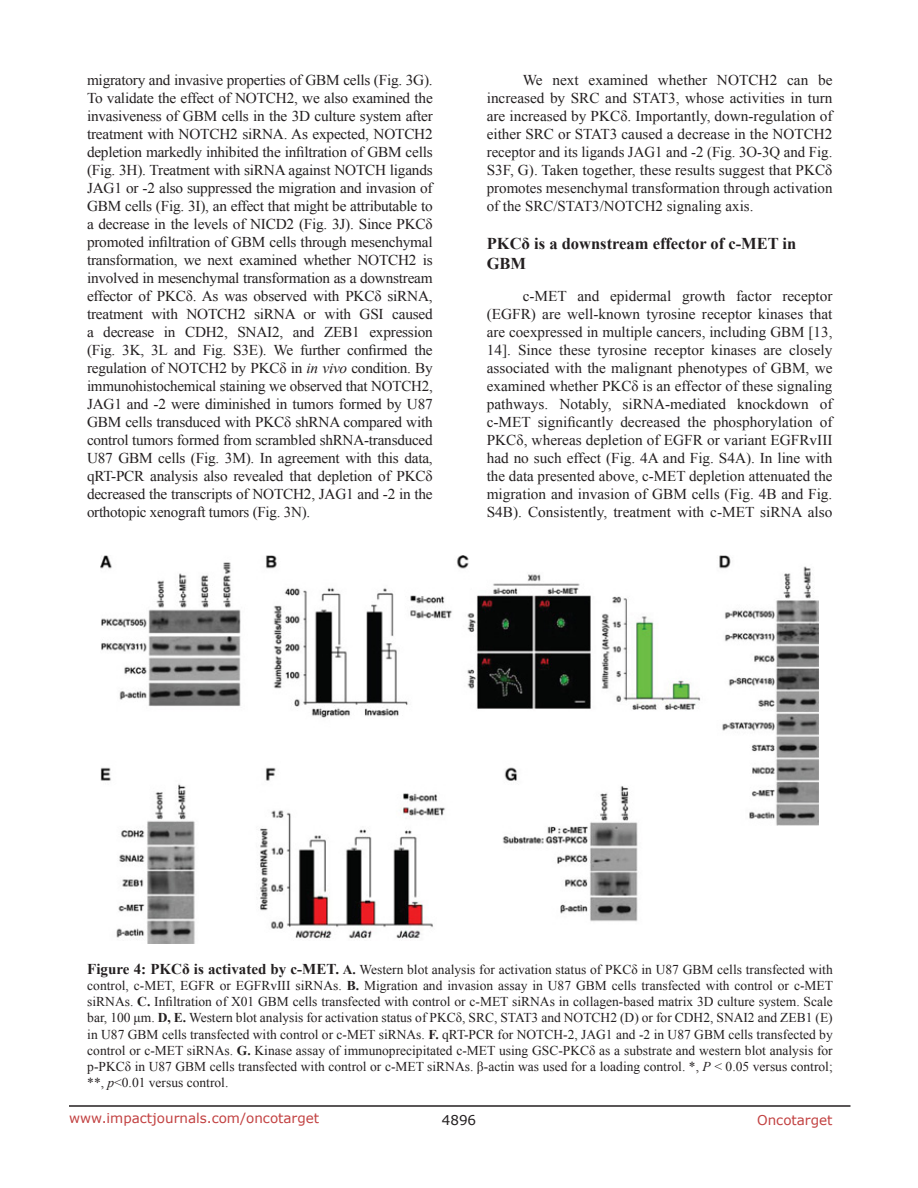
<style>
.page{position:relative;width:918px;height:1188px;background:#fff}
.page>*{position:absolute;margin:0;border:0;box-sizing:border-box;transform-origin:0 0}
.SubHeading{font:700 16.5px/19.8px "Times New Roman";color:#231f20}
.BodyText{font:15px/18px "Times New Roman";color:#231f20;text-align:justify}
.figuretext{font:13.5px/16.2px "Times New Roman";color:#231f20;text-align:justify}
.t1{font:13.5px "Verdana";color:#c24141}
.t2{font:13.5px "Verdana";color:#231f20}
.s1{font-style:italic}
.s2{font-weight:700;font-size:15px}
.s3{font-weight:700}
</style>
<div class="page">
<hr style="left:69px;top:1105px;width:781px;height:2px;background:#231f20">
<img style="left:101px;top:555px;width:718px;height:388px">
<p class="BodyText" style="left:87px;top:71px;width:347px">migratory and invasive properties of GBM cells (Fig. 3G).<br>To validate the effect of NOTCH2, we also examined the invasiveness of GBM cells in the 3D culture system after treatment with NOTCH2 siRNA. As expected, NOTCH2 depletion markedly inhibited the infiltration of GBM cells (Fig. 3H). Treatment with siRNA against NOTCH ligands JAG1 or -2 also suppressed the migration and invasion of GBM cells (Fig. 3I), an effect that might be attributable to a decrease in the levels of NICD2 (Fig. 3J). Since PKCδ promoted infiltration of GBM cells through mesenchymal transformation, we next examined whether NOTCH2 is involved in mesenchymal transformation as a downstream effector of PKCδ. As was observed with PKCδ siRNA, treatment with NOTCH2 siRNA or with GSI caused a decrease in CDH2, SNAI2, and ZEB1 expression (Fig. 3K, 3L and Fig. S3E). We further confirmed the regulation of NOTCH2 by PKCδ in <span class="s1">in vivo</span> condition. By immunohistochemical staining we observed that NOTCH2, JAG1 and -2 were diminished in tumors formed by U87<br>GBM cells transduced with PKCδ shRNA compared with control tumors formed from scrambled shRNA-transduced U87 GBM cells (Fig. 3M). In agreement with this data, qRT-PCR analysis also revealed that depletion of PKCδ decreased the transcripts of NOTCH2, JAG1 and -2 in the orthotopic xenograft tumors (Fig. 3N).</p>
<p class="BodyText" style="left:487px;top:71px;width:347px;text-indent:36px">We next examined whether NOTCH2 can be increased by SRC and STAT3, whose activities in turn are increased by PKCδ. Importantly, down-regulation of either SRC or STAT3 caused a decrease in the NOTCH2 receptor and its ligands JAG1 and -2 (Fig. 3O-3Q and Fig.<br>S3F, G). Taken together, these results suggest that PKCδ promotes mesenchymal transformation through activation of the SRC/STAT3/NOTCH2 signaling axis.</p>
<p class="SubHeading" style="left:487px;top:233px;width:311px">PKCδ is a downstream effector of c-MET in<br>GBM</p>
<p class="BodyText" style="left:487px;top:286px;width:347px;text-indent:36px">c-MET and epidermal growth factor receptor (EGFR) are well-known tyrosine receptor kinases that are coexpressed in multiple cancers, including GBM [13, 14]. Since these tyrosine receptor kinases are closely associated with the malignant phenotypes of GBM, we examined whether PKCδ is an effector of these signaling pathways. Notably, siRNA-mediated knockdown of c-MET significantly decreased the phosphorylation of PKCδ, whereas depletion of EGFR or variant EGFRvIII had no such effect (Fig. 4A and Fig. S4A). In line with the data presented above, c-MET depletion attenuated the migration and invasion of GBM cells (Fig. 4B and Fig.<br>S4B). Consistently, treatment with c-MET siRNA also</p>
<p class="figuretext" style="left:87px;top:961px;width:747px"><span class="s2">Figure 4: PKCδ is activated by c-MET.</span> <span class="s3">A.</span> Western blot analysis for activation status of PKCδ in U87 GBM cells transfected with control, c-MET, EGFR or EGFRvIII siRNAs. <span class="s3">B.</span> Migration and invasion assay in U87 GBM cells transfected with control or c-MET siRNAs. <span class="s3">C.</span> Infiltration of X01 GBM cells transfected with control or c-MET siRNAs in collagen-based matrix 3D culture system. Scale bar, 100 μm. <span class="s3">D, E.</span> Western blot analysis for activation status of PKCδ, SRC, STAT3 and NOTCH2 (D) or for CDH2, SNAI2 and ZEB1 (E) in U87 GBM cells transfected with control or c-MET siRNAs. <span class="s3">F.</span> qRT-PCR for NOTCH-2, JAG1 and -2 in U87 GBM cells transfected by control or c-MET siRNAs. <span class="s3">G.</span> Kinase assay of immunoprecipitated c-MET using GSC-PKCδ as a substrate and western blot analysis for p-PKCδ in U87 GBM cells transfected with control or c-MET siRNAs. β-actin was used for a loading control. *, <span class="s1">P</span> &lt; 0.05 versus control; **, <span class="s1">p</span>&lt;0.01 versus control.</p>
<p class="t1" style="left:69px;top:1109px;width:252px">www.impactjournals.com/oncotarget</p>
<p class="t2" style="left:442px;top:1111px;width:36px">4896</p>
<p class="t1" style="left:757px;top:1111px;width:77px">Oncotarget</p>
</div>
